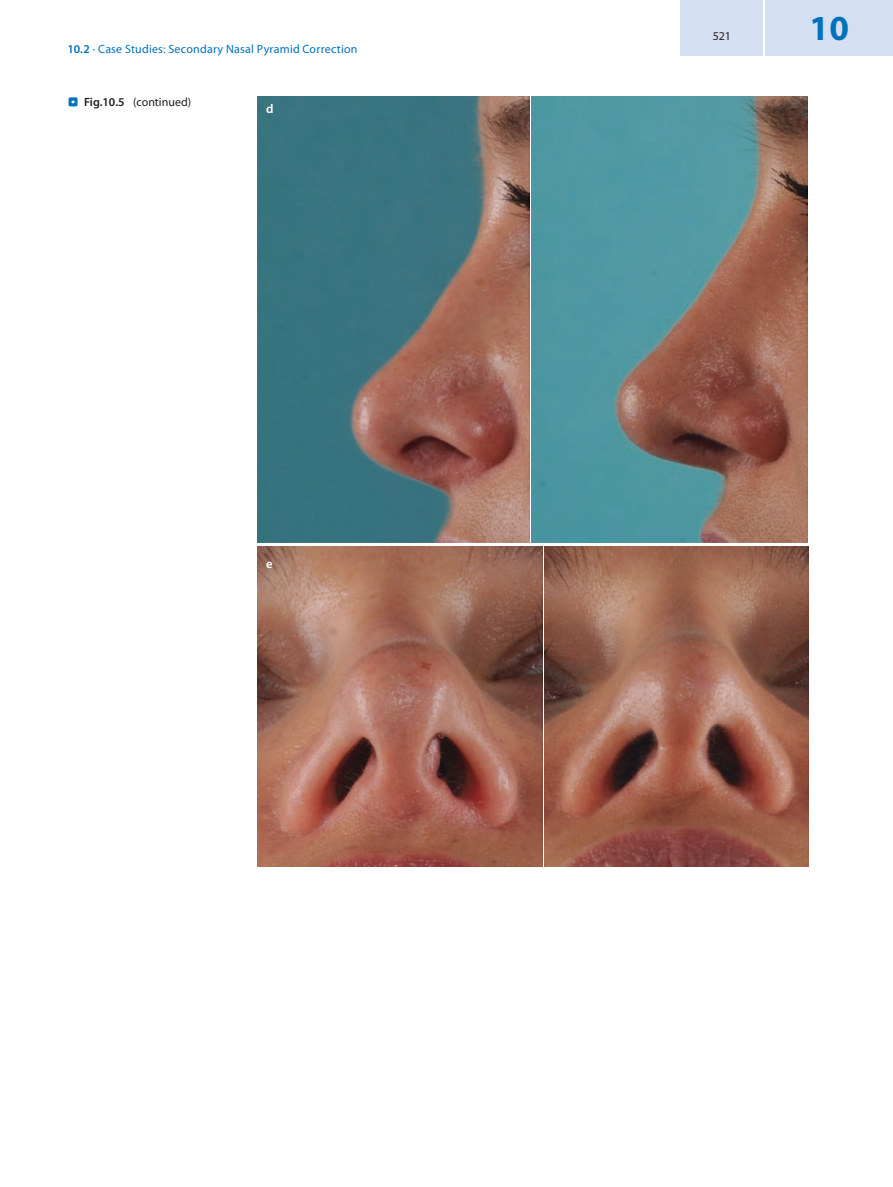
<style>
.page{position:relative;width:893px;height:1187px;background:#fff}
.page>*{position:absolute;margin:0;border:0;box-sizing:border-box;transform-origin:0 0}
.t1{font:700 35.25px "Crcqpk Myriad Pro";color:#0072bc}
.t2{font:600 12.75px "Lcrxcy Myriad Pro";color:#fff}
.t3{font:12px "Tsdhlw Myriad Pro";letter-spacing:.02em;color:#0072bc}
.t4{font:12px "Tsdhlw Myriad Pro";color:#231f20}
.s1{font-family:"Xcbnhv Myriad Pro";font-weight:600}
.s2{font-family:"Tkxbyj Blik Buttons";color:#0072bc}
</style>
<div class="page">
<div style="left:680px;top:0;width:83px;height:55px;background:#d4e0f1"></div>
<div style="left:765px;top:0;width:128px;height:55px;background:#d4e0f1"></div>
<img style="left:257px;top:547px;width:286px;height:319px">
<img style="left:257px;top:96px;width:551px;height:446px">
<img style="left:545px;top:547px;width:263px;height:319px">
<p class="t3" style="left:68px;top:42px;width:292px"><span class="s1">10.2</span> · Case Studies: Secondary Nasal Pyramid Correction</p>
<p class="t4" style="left:68px;top:94px;width:125px"><span class="s2">.</span> <span class="s1">Fig.10.5</span> (continued)</p>
<p class="t2" style="left:266px;top:100px;width:9px">d</p>
<p class="t2" style="left:266px;top:556px;width:8px">e</p>
<p class="t4" style="left:713px;top:29px;width:20px">521</p>
<h1 class="t1" style="left:809px;top:6px;width:41px">10</h1>
</div>
